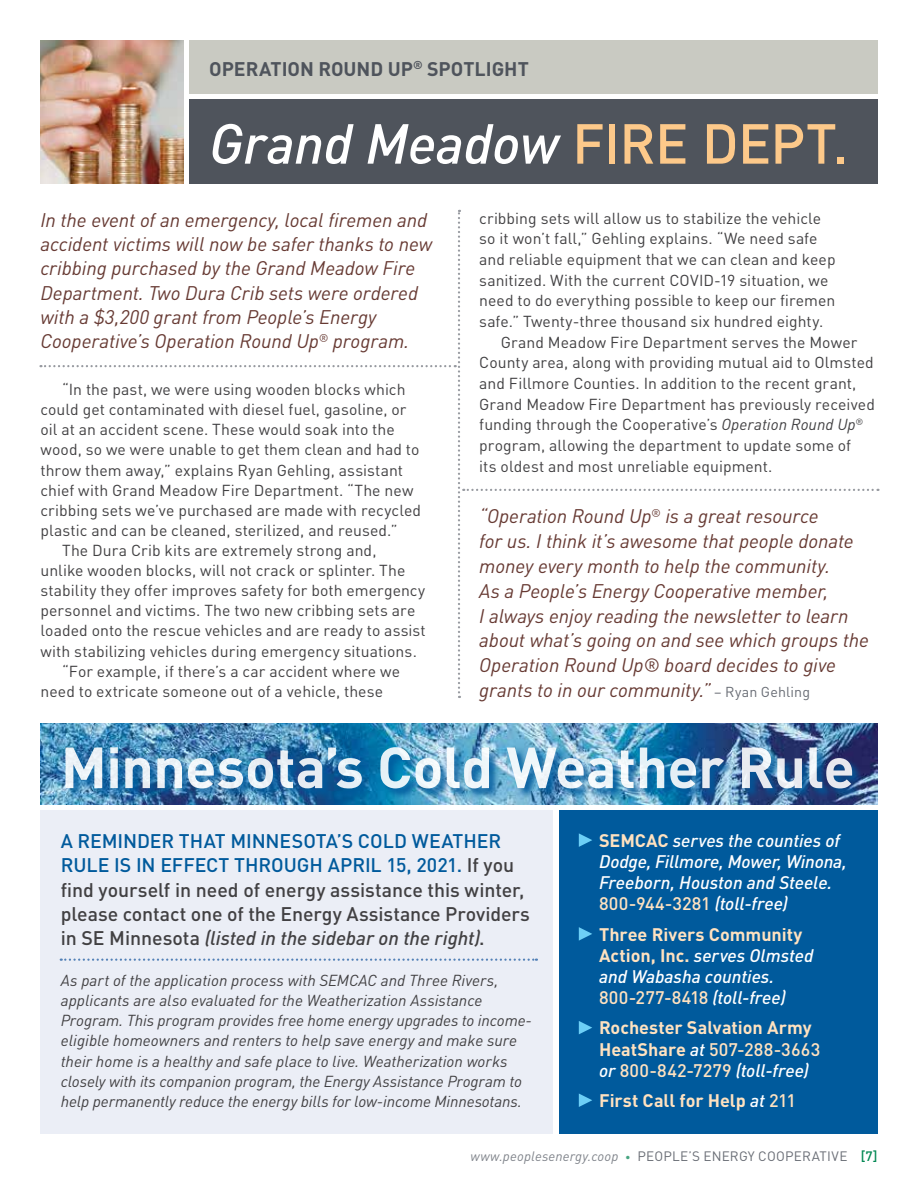
<style>
.page{position:relative;width:918px;height:1188px;background:#fff}
.page>*{position:absolute;margin:0;border:0;box-sizing:border-box;transform-origin:0 0}
.t1{font:700 57px "DIN";letter-spacing:-.01em;color:#fff}
.t2{font:italic 500 55.5px "DIN";letter-spacing:-.01em;color:#fff}
.t3{font:italic 19.5px/24.8px "DIN";letter-spacing:-.005em;color:#673a33}
.t4{font:500 19.5px/24.3px "DIN";letter-spacing:-.005em;color:#414042}
.t5{font:700 19.5px "DIN";color:#4f545c}
.t6{font:italic 500 18px/21.1px "DIN";letter-spacing:-.005em;color:#fff}
.t7{font:700 18px/21.1px "DIN";color:#ffe2c0}
.t8{font:15.75px "DIN";letter-spacing:.005em;color:#414042}
.t9{font:italic 15.75px/20.2px "DIN";letter-spacing:-.005em;color:#414042}
.t10{font:13.5px "DIN";letter-spacing:.015em;color:#696d75}
.s1{font-style:normal;color:#fdc98a}
.s2{font-style:italic}
.s3{font-style:normal;font-size:14.25px;color:#696d75}
.s4{color:#005a9c}
.s5{font-weight:700;font-style:normal;color:#ffe2c0}
.s6{font-style:normal;color:#ffe2c0}
.s7{font-weight:500;font-style:italic;color:#fff}
.s8{font-weight:500}
.s9{font-style:italic;color:#7f838a}
.s10{font-size:10.5px;color:#47a581}
.s11{font-weight:500;color:#008752}
</style>
<div class="page">
<div style="left:189px;top:40px;width:689px;height:54px;background:#c9cac2"></div>
<div style="left:189px;top:100px;width:689px;height:84px;background:#4f545c"></div>
<img style="left:41px;top:40px;width:143px;height:144px">
<svg style="left:40px;top:210px;width:838px;height:488px"></svg>
<div style="left:40px;top:810px;width:513px;height:324px;background:#ebeef6"></div>
<div style="left:559px;top:810px;width:319px;height:324px;background:#005a9c"></div>
<img style="left:40px;top:724px;width:837px;height:81px">
<img style="left:65px;top:746px;width:798px;height:54px">
<svg style="left:61px;top:959px;width:476px;height:2px"></svg>
<svg style="left:579px;top:833px;width:13px;height:14px"></svg>
<svg style="left:579px;top:927px;width:13px;height:14px"></svg>
<svg style="left:579px;top:1021px;width:13px;height:13px"></svg>
<svg style="left:579px;top:1094px;width:13px;height:13px"></svg>
<p class="t5" style="left:209px;top:56px;width:321px">OPERATION ROUND UP<sup>®</sup> SPOTLIGHT</p>
<h2 class="t2" style="left:209px;top:108px;width:640px">Grand Meadow <span class="s1">FIRE DEPT.</span></h2>
<p class="t3" style="left:40px;top:207px;width:393px;line-height:24.3px">In the event of an emergency, local firemen and accident victims will now be safer thanks to new cribbing purchased by the Grand Meadow Fire Department. Two Dura Crib sets were ordered with a $3,200 grant from People’s Energy Cooperative’s Operation Round Up<sup>®</sup> program.</p>
<p class="t8" style="left:62px;top:380px;width:345px">“In the past, we were using wooden blocks which</p>
<p class="t8" style="left:41px;top:400px;width:368px">could get contaminated with diesel fuel, gasoline, or</p>
<p class="t8" style="left:41px;top:420px;width:356px">oil at an accident scene. These would soak into the</p>
<p class="t8" style="left:41px;top:440px;width:380px">wood, so we were unable to get them clean and had to</p>
<p class="t8" style="left:41px;top:460px;width:364px">throw them away,” explains Ryan Gehling, assistant</p>
<p class="t8" style="left:41px;top:480px;width:374px">chief with Grand Meadow Fire Department. “The new</p>
<p class="t8" style="left:41px;top:500px;width:382px">cribbing sets we’ve purchased are made with recycled</p>
<p class="t8" style="left:41px;top:520px;width:359px">plastic and can be cleaned, sterilized, and reused.”</p>
<p class="t8" style="left:62px;top:541px;width:316px">The Dura Crib kits are extremely strong and,</p>
<p class="t8" style="left:41px;top:561px;width:366px">unlike wooden blocks, will not crack or splinter. The</p>
<p class="t8" style="left:41px;top:581px;width:386px">stability they offer improves safety for both emergency</p>
<p class="t8" style="left:41px;top:601px;width:376px">personnel and victims. The two new cribbing sets are</p>
<p class="t8" style="left:41px;top:621px;width:387px">loaded onto the rescue vehicles and are ready to assist</p>
<p class="t8" style="left:41px;top:641px;width:378px">with stabilizing vehicles during emergency situations.</p>
<p class="t8" style="left:62px;top:661px;width:340px">“For example, if there’s a car accident where we</p>
<p class="t8" style="left:41px;top:681px;width:344px">need to extricate someone out of a vehicle, these</p>
<p class="t8" style="left:479px;top:208px;width:344px">cribbing sets will allow us to stabilize the vehicle</p>
<p class="t8" style="left:479px;top:229px;width:340px">so it won’t fall,” Gehling explains. “We need safe</p>
<p class="t8" style="left:479px;top:250px;width:358px">and reliable equipment that we can clean and keep</p>
<p class="t8" style="left:479px;top:270px;width:351px">sanitized. With the current COVID-19 situation, we</p>
<p class="t8" style="left:479px;top:291px;width:358px">need to do everything possible to keep our firemen</p>
<p class="t8" style="left:479px;top:312px;width:346px">safe.” Twenty-three thousand six hundred eighty.</p>
<p class="t8" style="left:501px;top:332px;width:358px">Grand Meadow Fire Department serves the Mower</p>
<p class="t8" style="left:479px;top:353px;width:396px">County area, along with providing mutual aid to Olmsted</p>
<p class="t8" style="left:479px;top:374px;width:379px">and Fillmore Counties. In addition to the recent grant,</p>
<p class="t8" style="left:479px;top:394px;width:397px">Grand Meadow Fire Department has previously received</p>
<p class="t8" style="left:479px;top:415px;width:386px">funding through the Cooperative’s <span class="s2">Operation Round Up</span><sup>®</sup></p>
<p class="t8" style="left:479px;top:435px;width:373px">program, allowing the department to update some of</p>
<p class="t8" style="left:479px;top:456px;width:295px">its oldest and most unreliable equipment.</p>
<p class="t3" style="left:479px;top:504px;width:391px">“Operation Round Up<sup>®</sup> is a great resource<br>for us. I think it’s awesome that people donate money every month to help the community.<br>As a People’s Energy Cooperative member,<br>I always enjoy reading the newsletter to learn about what’s going on and see which groups the Operation Round Up® board decides to give grants to in our community.” <span class="s3">– Ryan Gehling</span></p>
<h1 class="t1" style="left:61px;top:730px;width:796px">Minnesota’s Cold Weather Rule</h1>
<p class="t4" style="left:61px;top:828px;width:471px"><span class="s4">A REMINDER THAT MINNESOTA’S COLD WEATHER RULE IS IN EFFECT THROUGH APRIL 15, 2021.</span> If you find yourself in need of energy assistance this winter, please contact one of the Energy Assistance Providers in SE Minnesota <span class="s2">(listed in the sidebar on the right)</span>.</p>
<p class="t9" style="left:61px;top:970px;width:473px">As part of the application process with SEMCAC and Three Rivers, applicants are also evaluated for the Weatherization Assistance Program. This program provides free home energy upgrades to income&shy;eligible homeowners and renters to help save energy and make sure their home is a healthy and safe place to live. Weatherization works closely with its companion program, the Energy Assistance Program to help permanently reduce the energy bills for low-income Minnesotans.</p>
<p class="t6" style="left:599px;top:829px;width:249px"><span class="s5">SEMCAC</span> serves the counties of<br>Dodge, Fillmore, Mower, Winona,<br>Freeborn, Houston and Steele.<br><span class="s6">800-944-3281</span> (toll-free)</p>
<p class="t6" style="left:599px;top:923px;width:216px"><span class="s5">Three Rivers Community<br>Action, Inc.</span> serves Olmsted and Wabasha counties.<br><span class="s6">800-277-8418</span> (toll-free)</p>
<p class="t7" style="left:599px;top:1017px;width:223px">Rochester Salvation Army<br>HeatShare <span class="s7">at</span> <span class="s8">507-288-3663 </span><span class="s7">or</span> <span class="s8">800-842-7279</span> <span class="s7">(toll-free)</span></p>
<p class="t7" style="left:599px;top:1089px;width:198px">First Call for Help <span class="s7">at</span> <span class="s8">211</span></p>
<p class="t10" style="left:470px;top:1148px;width:409px"><span class="s9">www.peoplesenergy.coop</span> <span class="s10">•</span> PEOPLE’S ENERGY COOPERATIVE <span class="s11">[7]</span></p>
</div>
